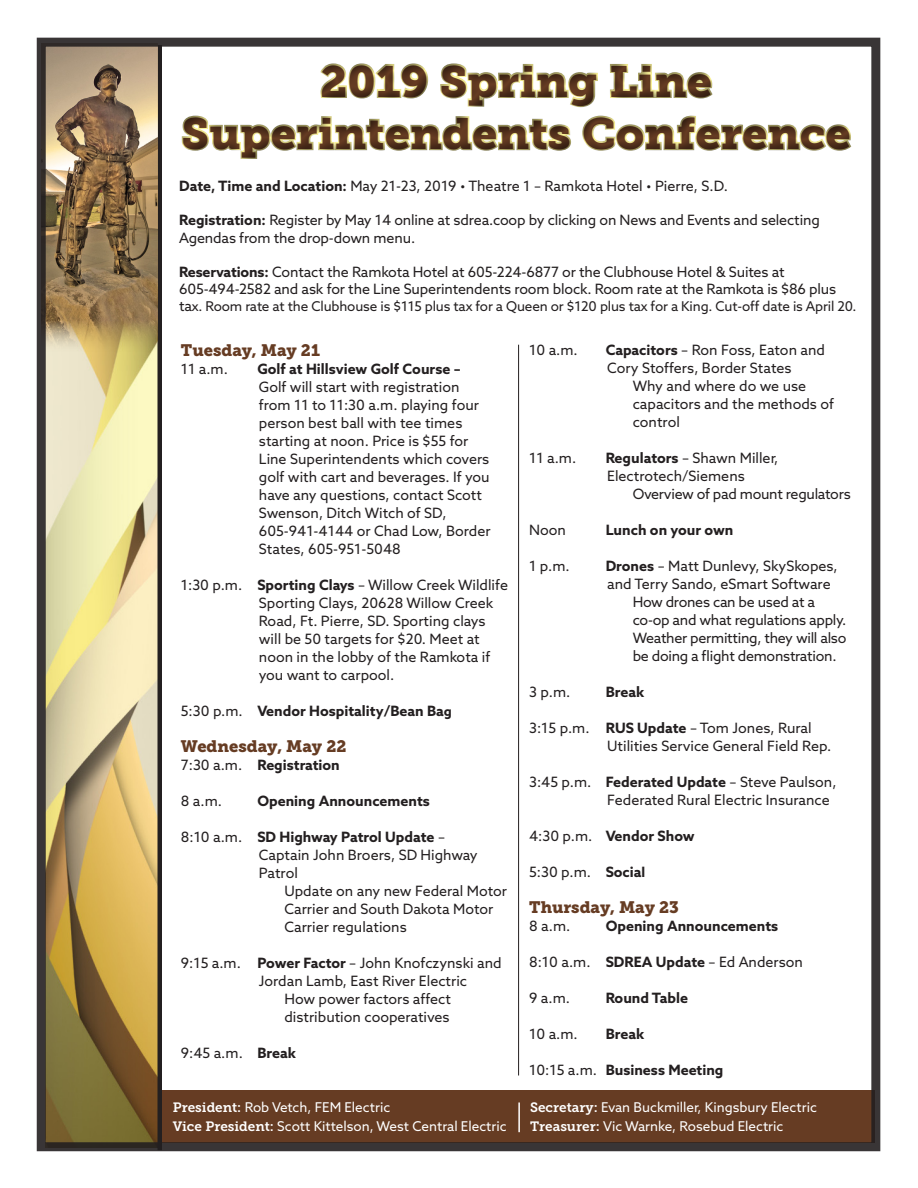
<style>
.page{position:relative;width:918px;height:1188px;background:#fff}
.page>*{position:absolute;margin:0;border:0;box-sizing:border-box;transform-origin:0 0}
.t1{font:43.5px/52.2px "Museo Slab 900";color:#663c23;text-align:center;scale:1.04 1}
.t2{font:16.5px "Museo Slab 900";color:#663c23}
.t3{font:14.25px/18px "Azo Sans";color:#231f20}
.t4{font:700 14.25px "Azo Sans";color:#231f20}
.t5{font:14.25px/18px "Azo Sans";letter-spacing:-.02em;color:#231f20}
.Byline_email{font:13.5px "Azo Sans";color:#fff}
.t6{font:13.5px "Azo Sans";letter-spacing:-.01em;color:#231f20}
.s1{font-weight:700}
.s2{font-size:14.25px}
.s3{font-weight:400}
.s4{font-size:13.5px}
.s5{font-family:"Museo Slab 700"}
.s6{font-weight:700;font-size:13.5px}
</style>
<div class="page">
<img style="left:47px;top:353px;width:111px;height:788px">
<div style="left:160px;top:1091px;width:715px;height:52px;background:#663c23"></div>
<hr style="left:518px;top:1102px;width:2px;height:30px;background:#fff">
<hr style="left:158px;top:45px;width:4px;height:1105px;background:#231f20">
<img style="left:47px;top:48px;width:111px;height:305px">
<div style="left:37px;top:38px;width:843px;height:1113px;border:9px solid #231f20"></div>
<hr style="left:518px;top:345px;width:1px;height:731px;background:#231f20">
<div style="left:168px;top:49px;width:697px;height:116px;background:#231f20;opacity:.75"></div>
<h1 class="t1" style="left:181px;top:56px;width:645px">2019 Spring Line<br>Superintendents Conference</h1>
<p class="t3" style="left:179px;top:177px;width:550px"><span class="s1">Date, Time and Location:</span> May 21-23, 2019 • Theatre 1 – Ramkota Hotel • Pierre, S.D.</p>
<p class="t3" style="left:179px;top:212px;width:642px;line-height:17.1px"><span class="s1">Registration:</span> Register by May 14 online at sdrea.coop by clicking on News and Events and selecting<br>Agendas from the drop-down menu.</p>
<p class="t3" style="left:179px;top:263px;width:659px;line-height:17.1px"><span class="s1">Reservations:</span> Contact the Ramkota Hotel at 605-224-6877 or the Clubhouse Hotel &amp; Suites at<br>605-494-2582 and ask for the Line Superintendents room block. Room rate at the Ramkota is $86 plus</p>
<p class="t6" style="left:179px;top:297px;width:679px"><span class="s2">ta</span>x. Room rate at the Clubhouse is $115 plus tax for a Queen or $120 plus tax for a King. Cut-off date is April 20.</p>
<p class="t2" style="left:181px;top:341px;width:141px">Tuesday, May 21</p>
<p class="t3" style="left:181px;top:360px;width:49px">11 a.m.</p>
<p class="t3" style="left:257px;top:360px;width:235px"><span class="s1">Golf at Hillsview Golf Course –<br></span>Golf will start with registration from 11 to 11:30 a.m. playing four person best ball with tee times starting at noon. Price is $55 for<br>Line Superintendents which covers golf with cart and beverages. If you have any questions, contact Scott<br>Swenson, Ditch Witch of SD,<br>605-941-4144 or Chad Low, Border<br>States, 605-951-5048</p>
<p class="t3" style="left:259px;top:576px;width:251px;text-indent:-78px">1:30 p.m. <span class="s1">Sporting Clays</span> – Willow Creek Wildlife Sporting Clays, 20628 Willow Creek Road, Ft. Pierre, SD. Sporting clays will be 50 targets for $20. Meet at noon in the lobby of the Ramkota if you want to carpool.</p>
<p class="t4" style="left:181px;top:702px;width:272px"><span class="s3">5:30 p.m.</span> Vendor Hospitality/Bean Ba<span class="s4">g</span></p>
<p class="t2" style="left:181px;top:737px;width:167px">Wednesday, May 22</p>
<p class="t4" style="left:181px;top:756px;width:160px"><span class="s3">7:30 a.m.</span> Registration</p>
<p class="t3" style="left:181px;top:792px;width:43px">8 a.m.</p>
<p class="t4" style="left:257px;top:792px;width:174px">Opening Announcements</p>
<p class="t3" style="left:259px;top:828px;width:220px;text-indent:-78px">8:10 a.m. <span class="s1">SD Highway Patrol Update</span> –<br>Captain John Broers, SD Highway<br>Patrol</p>
<p class="t3" style="left:284px;top:882px;width:224px">Update on any new Federal Motor<br>Carrier and South Dakota Motor<br>Carrier regulations</p>
<p class="t3" style="left:259px;top:954px;width:244px;text-indent:-78px">9:15 a.m. <span class="s1">Power Factor</span> – John Knofczynski and<br>Jordan Lamb, East River Electric</p>
<p class="t3" style="left:284px;top:990px;width:168px">How power factors affect distribution cooperatives</p>
<p class="t3" style="left:181px;top:1044px;width:117px">9:45 a.m. <span class="s1">Break</span></p>
<p class="Byline_email" style="left:173px;top:1099px;width:219px"><span class="s5">President:</span> Rob Vetch, FEM Electric</p>
<p class="Byline_email" style="left:173px;top:1117px;width:335px"><span class="s5">Vice President:</span> Scott Kittelson, West Central Electric</p>
<p class="t3" style="left:529px;top:341px;width:50px">10 a.m.</p>
<p class="t3" style="left:606px;top:341px;width:221px"><span class="s1">Capacitors</span> – Ron Foss, Eaton and<br>Cory Stoffers, Border States</p>
<p class="t3" style="left:633px;top:377px;width:203px">Why and where do we use capacitors and the methods of control</p>
<p class="t3" style="left:529px;top:449px;width:49px">11 a.m.</p>
<p class="t3" style="left:606px;top:449px;width:174px"><span class="s1">Regulators</span> – Shawn Miller,<br>Electrotech/Siemens</p>
<p class="t5" style="left:633px;top:485px;width:220px">Overview of pad mount regulators</p>
<p class="t3" style="left:529px;top:521px;width:38px">Noon</p>
<p class="t4" style="left:606px;top:521px;width:129px">Lunch on your own</p>
<p class="t3" style="left:529px;top:557px;width:42px">1 p.m.</p>
<p class="t3" style="left:606px;top:557px;width:234px"><span class="s1">Drones</span> – Matt Dunlevy, SkySkopes, and Terry Sando, eSmart Software</p>
<p class="t5" style="left:633px;top:593px;width:215px">How drones can be used at a co-op and what regulations apply.<br>Weather permitting, they will also be doing a flight demonstration.</p>
<p class="t3" style="left:529px;top:683px;width:43px">3 p.m.</p>
<p class="t4" style="left:606px;top:683px;width:40px">Break</p>
<p class="t3" style="left:607px;top:719px;width:226px;text-indent:-78px">3:15 p.m. <span class="s1">RUS Update</span> – Tom Jones, Rural<br>Utilities Service General Field Rep.</p>
<p class="t3" style="left:607px;top:773px;width:231px;text-indent:-78px">3:45 p.m. <span class="s1">Federated Update</span> – Steve Paulson,<br>Federated Rural Electric Insurance</p>
<p class="t4" style="left:529px;top:827px;width:167px"><span class="s3">4:30 p.m.</span> Vendor Show</p>
<p class="t3" style="left:529px;top:863px;width:118px">5:30 p.m. <span class="s1">Socia</span><span class="s6">l</span></p>
<p class="t2" style="left:529px;top:898px;width:151px">Thursday, May 23</p>
<p class="t3" style="left:529px;top:917px;width:43px">8 a.m.</p>
<p class="t4" style="left:606px;top:917px;width:174px">Opening Announcements</p>
<p class="t3" style="left:529px;top:953px;width:275px">8:10 a.m. <span class="s1">SDREA Update</span> – Ed Anderson</p>
<p class="t3" style="left:529px;top:989px;width:42px">9 a.m.</p>
<p class="t4" style="left:606px;top:989px;width:84px">Round Table</p>
<p class="t3" style="left:529px;top:1025px;width:50px">10 a.m.</p>
<p class="t4" style="left:606px;top:1025px;width:40px">Break</p>
<p class="t4" style="left:529px;top:1061px;width:196px"><span class="s3">10:15 a.m.</span> Business Meeting</p>
<p class="Byline_email" style="left:530px;top:1099px;width:288px"><span class="s5">Secretary:</span> Evan Buckmiller, Kingsbury Electric</p>
<p class="Byline_email" style="left:530px;top:1117px;width:255px"><span class="s5">Treasurer:</span> Vic Warnke, Rosebud Electric</p>
</div>
